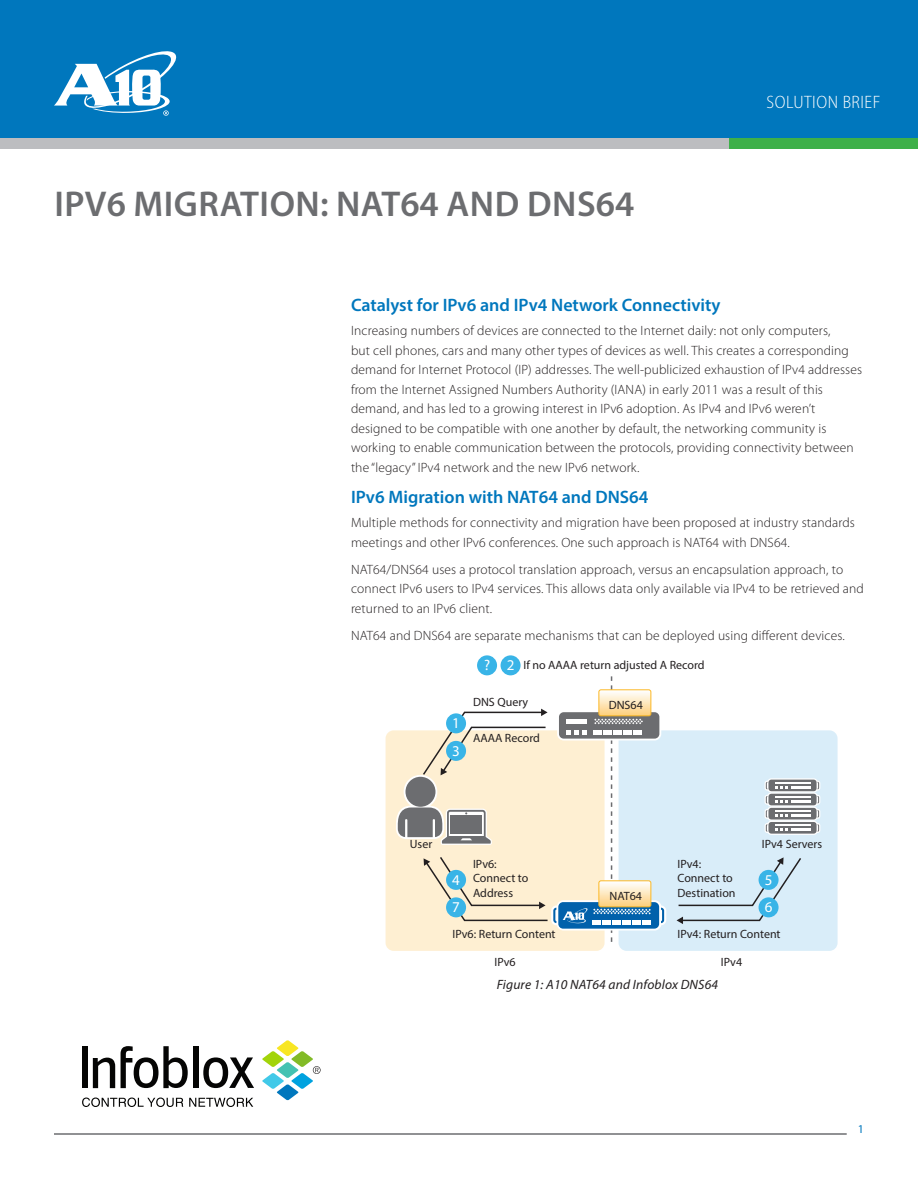
<style>
.page{position:relative;width:918px;height:1188px;background:#fff}
.page>*{position:absolute;margin:0;border:0;box-sizing:border-box;transform-origin:0 0}
.t1{font:600 36px "Myriad Pro";letter-spacing:.015em;color:#6c6d70}
.L1_Head{font:600 18px "Myriad Pro";color:#0077bd}
.t2{font:300 semi-condensed 18px "Myriad Pro";letter-spacing:.03em;color:#fff}
.t3{font:15px/27.5px "Myriad Pro";color:#fff}
.body_text{font:300 13.5px/19.5px "Myriad Pro";letter-spacing:.01em;color:#231f20}
.Figure_Caption{font:italic 13.5px "Myriad Pro";letter-spacing:.01em;color:#231f20}
.t4{font:12px/14.4px "Myriad Pro";color:#231f20}
.t5{font:12px "Myriad Pro";color:#0077bd}
</style>
<div class="page">
<div style="left:0;top:0;width:918px;height:148px;background:#0077bd"></div>
<svg style="left:54px;top:51px;width:123px;height:65px"></svg>
<hr style="left:54px;top:1133px;width:793px;height:2px;background:#6c6d70">
<div style="left:0;top:138px;width:918px;height:10px;background:#bcbdc0"></div>
<div style="left:729px;top:138px;width:189px;height:10px;background:#3eb049"></div>
<svg style="left:93px;top:1058px;width:22px;height:30px"></svg>
<div style="left:193px;top:1046px;width:5px;height:42px;background:#050504"></div>
<div style="left:82px;top:1046px;width:5px;height:42px;background:#050504"></div>
<svg style="left:121px;top:1046px;width:67px;height:42px"></svg>
<svg style="left:203px;top:1057px;width:51px;height:31px"></svg>
<svg style="left:82px;top:1098px;width:101px;height:9px"></svg>
<svg style="left:189px;top:1098px;width:64px;height:9px"></svg>
<svg style="left:262px;top:1040px;width:59px;height:60px"></svg>
<div style="left:619px;top:730px;width:219px;height:221px;background:#d9edf9;border-radius:8px"></div>
<div style="left:386px;top:730px;width:219px;height:221px;background:#feefd2;border-radius:8px"></div>
<svg style="left:765px;top:778px;width:55px;height:57px;background:#adafb1"></svg>
<hr style="left:791px;top:828px;width:20px;height:3px;background:#fff">
<hr style="left:775px;top:825px;width:36px;height:1px;background:#fff">
<svg style="left:677px;top:857px;width:124px;height:67px"></svg>
<svg style="left:396px;top:676px;width:270px;height:270px"></svg>
<div style="left:759px;top:870px;width:20px;height:20px;background:#39b4e7;border-radius:50%"></div>
<div style="left:759px;top:897px;width:20px;height:20px;background:#39b4e7;border-radius:50%"></div>
<div style="left:446px;top:870px;width:20px;height:20px;background:#39b4e7;border-radius:50%"></div>
<div style="left:446px;top:897px;width:20px;height:20px;background:#39b4e7;border-radius:50%"></div>
<div style="left:446px;top:713px;width:20px;height:20px;background:#39b4e7;border-radius:50%"></div>
<div style="left:501px;top:655px;width:20px;height:20px;background:#39b4e7;border-radius:50%"></div>
<div style="left:477px;top:655px;width:20px;height:20px;background:#39b4e7;border-radius:50%"></div>
<div style="left:446px;top:741px;width:20px;height:20px;background:#39b4e7;border-radius:50%"></div>
<p class="t1" style="left:54px;top:181px;width:581px">IPV6 MIGRATION: NAT64 AND DNS64</p>
<h2 class="t2" style="left:767px;top:92px;width:115px">SOLUTION BRIEF</h2>
<p class="L1_Head" style="left:351px;top:294px;width:371px">Catalyst for IPv6 and IPv4 Network Connectivity</p>
<p class="body_text" style="left:351px;top:321px;width:513px">Increasing numbers of devices are connected to the Internet daily: not only computers,<br>but cell phones, cars and many other types of devices as well. This creates a corresponding demand for Internet Protocol (IP) addresses. The well-publicized exhaustion of IPv4 addresses from the Internet Assigned Numbers Authority (IANA) in early 2011 was a result of this demand, and has led to a growing interest in IPv6 adoption. As IPv4 and IPv6 weren’t designed to be compatible with one another by default, the networking community is working to enable communication between the protocols, providing connectivity between the “legacy” IPv4 network and the new IPv6 network.</p>
<p class="L1_Head" style="left:351px;top:486px;width:299px">IPv6 Migration with NAT64 and DNS64</p>
<p class="body_text" style="left:351px;top:513px;width:506px">Multiple methods for connectivity and migration have been proposed at industry standards meetings and other IPv6 conferences. One such approach is NAT64 with DNS64.</p>
<p class="body_text" style="left:351px;top:560px;width:514px">NAT64/DNS64 uses a protocol translation approach, versus an encapsulation approach, to connect IPv6 users to IPv4 services. This allows data only available via IPv4 to be retrieved and returned to an IPv6 client.</p>
<p class="body_text" style="left:351px;top:626px;width:495px">NAT64 and DNS64 are separate mechanisms that can be deployed using different devices.</p>
<p class="t3" style="left:452px;top:709px;width:9px">1</p>
<p class="t3" style="left:452px;top:737px;width:9px">3</p>
<p class="t3" style="left:484px;top:651px;width:32px">? 2</p>
<p class="t4" style="left:523px;top:658px;width:183px">If no AAAA return adjusted A Record</p>
<p class="t4" style="left:473px;top:694px;width:57px">DNS Query</p>
<p class="t4" style="left:473px;top:730px;width:68px">AAAA Record</p>
<p class="t4" style="left:609px;top:697px;width:36px">DNS64</p>
<p class="t4" style="left:410px;top:837px;width:24px">User</p>
<p class="t3" style="left:452px;top:866px;width:9px">4<br>7</p>
<p class="t4" style="left:473px;top:856px;width:57px">IPv6:<br>Connect to<br>Address</p>
<p class="t4" style="left:610px;top:888px;width:34px">NAT64</p>
<p class="t4" style="left:678px;top:856px;width:60px">IPv4:<br>Connect to<br>Destination</p>
<p class="t4" style="left:762px;top:837px;width:62px">IPv4 Servers</p>
<p class="t3" style="left:765px;top:866px;width:9px">5<br>6</p>
<p class="t4" style="left:453px;top:926px;width:105px">IPv6: Return Content</p>
<p class="t4" style="left:678px;top:926px;width:105px">IPv4: Return Content</p>
<p class="t4" style="left:494px;top:954px;width:23px">IPv6</p>
<p class="t4" style="left:721px;top:954px;width:23px">IPv4</p>
<p class="Figure_Caption" style="left:497px;top:977px;width:223px">Figure 1: A10 NAT64 and Infoblox DNS64</p>
<p class="t5" style="left:858px;top:1122px;width:8px">1</p>
</div>
